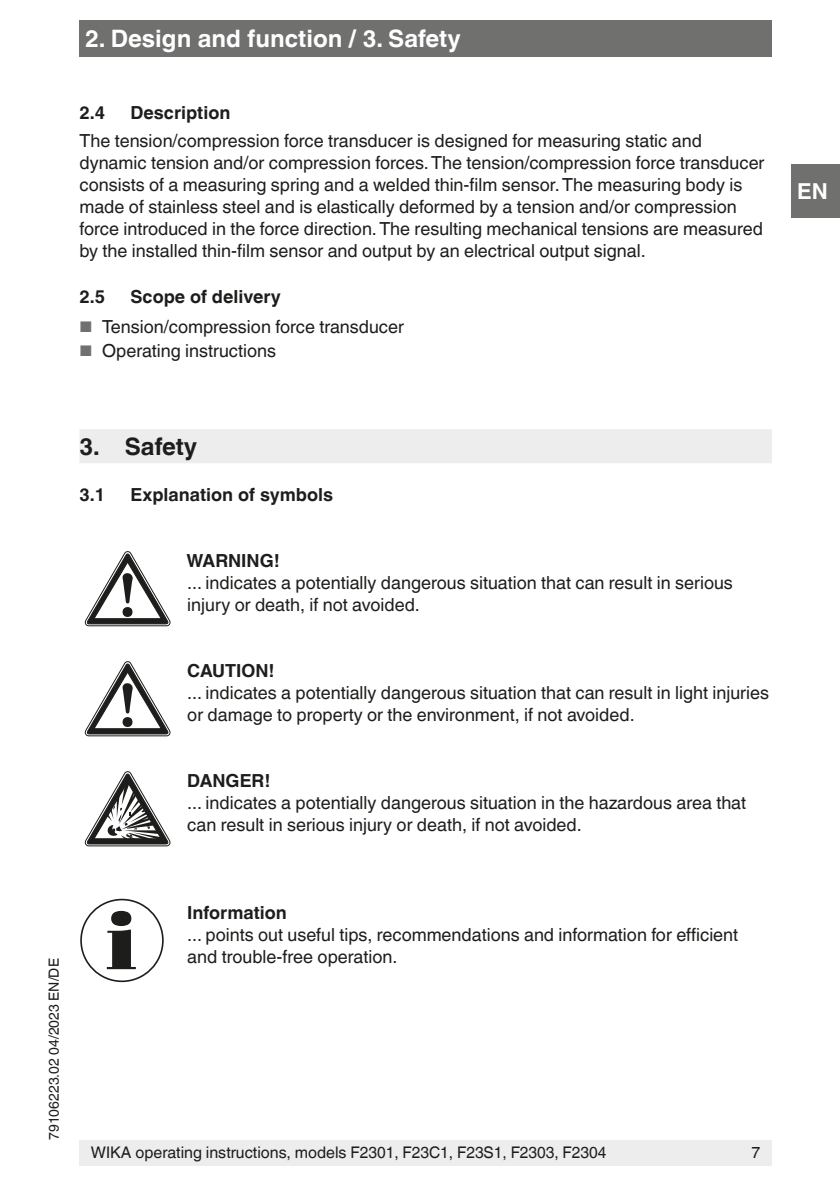
<style>
.page{position:relative;width:840px;height:1191px;background:#fff}
.page>*{position:absolute;margin:0;border:0;box-sizing:border-box;transform-origin:0 0}
.t1{font:700 24px "Helvetica World";color:#fff}
.t2{font:700 24px "Helvetica World";color:#1d1d1b}
.t3{font:700 22px "Helvetica World";color:#fff}
.t4{font:18px/22px "Helvetica World";color:#1d1d1b}
.t5{font:700 18px "Helvetica World";color:#1d1d1b}
.t6{font:16px "Helvetica World";color:#1d1d1b}
.t7{font:14px "Helvetica World";color:#1d1d1b}
.s1{font-size:15.4px;color:#70706f}
</style>
<div class="page">
<div style="left:79px;top:1140px;width:692px;height:25px;background:#ededed"></div>
<div style="left:79px;top:20px;width:692px;height:37px;background:#70706f"></div>
<div style="left:791px;top:164px;width:48px;height:54px;background:#70706f"></div>
<div style="left:79px;top:429px;width:692px;height:34px;background:#ededed"></div>
<svg style="left:85px;top:551px;width:85px;height:75px"></svg>
<svg style="left:85px;top:661px;width:85px;height:75px"></svg>
<svg style="left:85px;top:771px;width:85px;height:75px"></svg>
<svg style="left:107px;top:911px;width:29px;height:58px"></svg>
<div style="left:80px;top:898px;width:84px;height:84px;border:2px solid #1d1d1b;border-radius:50%"></div>
<h1 class="t1" style="left:85px;top:25px;width:377px">2. Design and function / 3. Safety</h1>
<p class="t5" style="left:79px;top:102px;width:27px">2.4</p>
<p class="t5" style="left:130px;top:102px;width:101px">Description</p>
<p class="t4" style="left:79px;top:130px;width:686px">The tension/compression force transducer is designed for measuring static and dynamic tension and/or compression forces. The tension/compression force transducer consists of a measuring spring and a welded thin-film sensor. The measuring body is made of stainless steel and is elastically deformed by a tension and/or compression force introduced in the force direction. The resulting mechanical tensions are measured by the installed thin-film sensor and output by an electrical output signal.</p>
<p class="t5" style="left:79px;top:286px;width:27px">2.5</p>
<p class="t5" style="left:130px;top:286px;width:152px">Scope of delivery</p>
<p class="t4" style="left:79px;top:315px;width:326px"><span class="s1">■</span> Tension/compression force transducer</p>
<p class="t4" style="left:79px;top:339px;width:198px"><span class="s1">■</span> Operating instructions</p>
<p class="t3" style="left:796px;top:179px;width:32px">EN</p>
<h1 class="t2" style="left:79px;top:432px;width:119px">3. Safety</h1>
<p class="t5" style="left:79px;top:484px;width:27px">3.1</p>
<p class="t5" style="left:130px;top:484px;width:204px">Explanation of symbols</p>
<p class="t5" style="left:186px;top:550px;width:95px">WARNING!</p>
<p class="t4" style="left:187px;top:571px;width:547px">... indicates a potentially dangerous situation that can result in serious injury or death, if not avoided.</p>
<p class="t5" style="left:187px;top:660px;width:89px">CAUTION!</p>
<p class="t4" style="left:187px;top:681px;width:583px">... indicates a potentially dangerous situation that can result in light injuries or damage to property or the environment, if not avoided.</p>
<p class="t5" style="left:187px;top:770px;width:84px">DANGER!</p>
<p class="t4" style="left:187px;top:791px;width:560px">... indicates a potentially dangerous situation in the hazardous area that can result in serious injury or death, if not avoided.</p>
<p class="t7" style="left:46px;top:1140px;width:183px;rotate:-90deg">79106223.02 04/2023 EN/DE</p>
<p class="t5" style="left:187px;top:902px;width:101px">Information</p>
<p class="t4" style="left:187px;top:923px;width:552px">... points out useful tips, recommendations and information for efficient and trouble-free operation.</p>
<p class="t6" style="left:91px;top:1143px;width:517px">WIKA operating instructions, models F2301, F23C1, F23S1, F2303, F2304</p>
<p class="t6" style="left:751px;top:1143px;width:10px">7</p>
</div>
